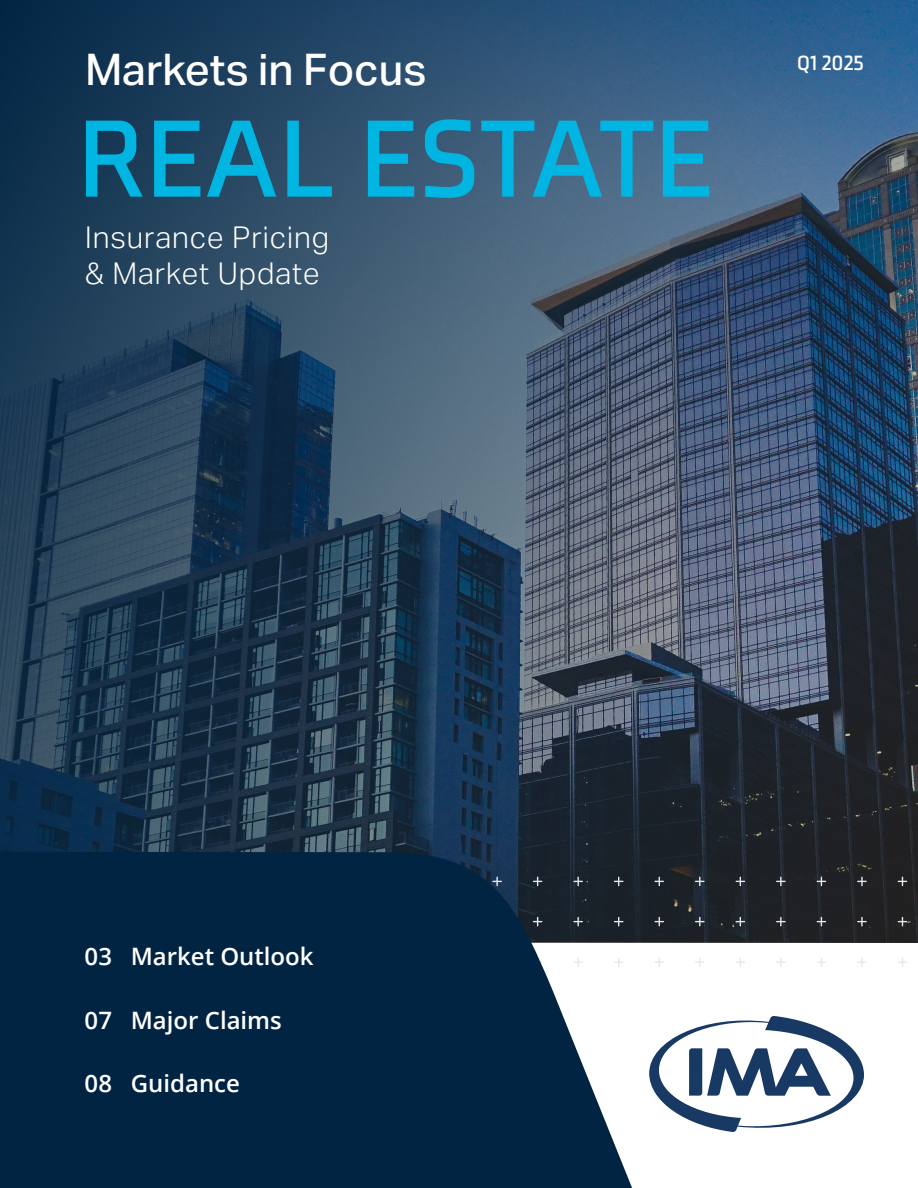
<style>
.page{position:relative;width:918px;height:1188px;background:#fff}
.page>*{position:absolute;margin:0;border:0;box-sizing:border-box;transform-origin:0 0}
.t1{font:700 112.5px "Axia";color:#00b5e2}
.t2{font:500 43.5px "Aktiv Grotesk";color:#fff}
.t3{font:300 30px/36px "Aktiv Grotesk";letter-spacing:.03em;color:#fff}
.t4{font:600 24px "Open Sans";color:#fff}
.t5{font:700 21.15px "Axia";color:#fff}
</style>
<div class="page">
<img style="left:0;top:0;width:918px;height:943px">
<svg style="left:649px;top:1016px;width:215px;height:116px"></svg>
<svg style="left:654px;top:877px;width:10px;height:9px"></svg>
<svg style="left:695px;top:877px;width:10px;height:9px"></svg>
<svg style="left:736px;top:877px;width:9px;height:9px"></svg>
<svg style="left:776px;top:877px;width:10px;height:9px"></svg>
<svg style="left:817px;top:877px;width:9px;height:9px"></svg>
<svg style="left:857px;top:877px;width:10px;height:9px"></svg>
<svg style="left:898px;top:877px;width:9px;height:9px"></svg>
<svg style="left:654px;top:917px;width:10px;height:9px"></svg>
<svg style="left:695px;top:917px;width:10px;height:9px"></svg>
<svg style="left:736px;top:917px;width:9px;height:9px"></svg>
<svg style="left:776px;top:917px;width:10px;height:9px"></svg>
<svg style="left:817px;top:917px;width:9px;height:9px"></svg>
<svg style="left:857px;top:917px;width:10px;height:9px"></svg>
<svg style="left:898px;top:917px;width:9px;height:9px"></svg>
<svg style="left:655px;top:957px;width:9px;height:10px"></svg>
<svg style="left:695px;top:957px;width:9px;height:10px"></svg>
<svg style="left:736px;top:957px;width:9px;height:10px"></svg>
<svg style="left:776px;top:957px;width:10px;height:10px"></svg>
<svg style="left:817px;top:957px;width:9px;height:10px"></svg>
<svg style="left:857px;top:958px;width:10px;height:9px"></svg>
<svg style="left:898px;top:957px;width:9px;height:10px"></svg>
<svg style="left:0;top:851px;width:632px;height:337px;fill:#002442"></svg>
<h2 class="t2" style="left:85px;top:45px;width:343px">Markets in Focus</h2>
<p class="t5" style="left:797px;top:50px;width:69px">Q1 2025</p>
<h1 class="t1" style="left:78px;top:90px;width:637px">REAL ESTATE</h1>
<p class="t3" style="left:85px;top:220px;width:246px">Insurance Pricing &amp; Market Update</p>
<p class="t4" style="left:85px;top:940px;width:231px">03 Market Outlook</p>
<p class="t4" style="left:85px;top:1003px;width:199px">07 Major Claims</p>
<p class="t4" style="left:85px;top:1067px;width:157px">08 Guidance</p>
</div>
